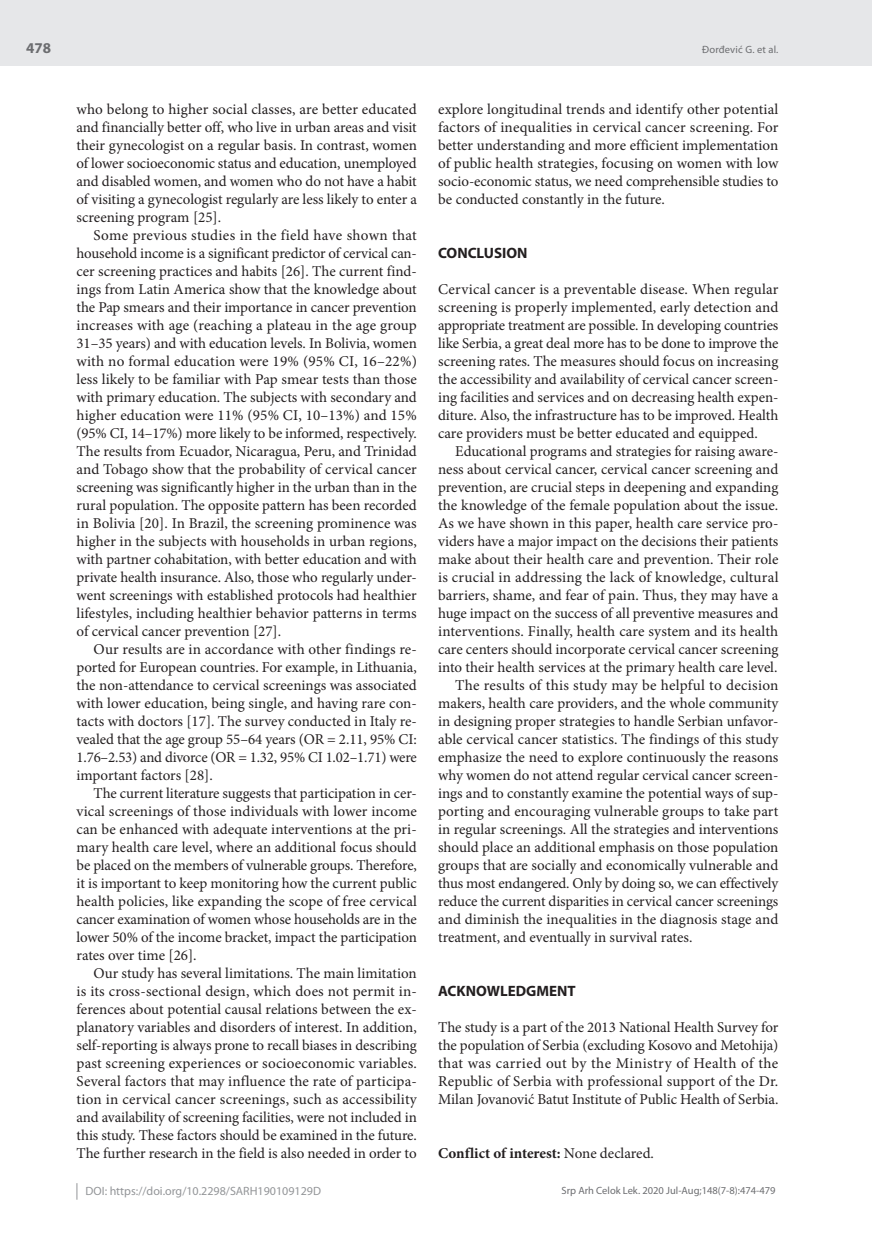
<style>
.page{position:relative;width:872px;height:1234px;background:#fff}
.page>*{position:absolute;margin:0;border:0;box-sizing:border-box;transform-origin:0 0}
.t1{font:15px/18px "Minion Pro";color:#231f20;text-align:justify}
.t2{font:700 15px "Minion Pro";color:#231f20}
.t3{font:700 15px "Myriad Pro";color:#231f20}
.t4{font:700 15px "Myriad Pro";color:#6c6d70}
.t5{font:12px "Myriad Pro";color:#939598}
.t6{font:10.5px "Myriad Pro";color:#6c6d70}
.s1{font-weight:400}
</style>
<div class="page">
<div style="left:0;top:0;width:872px;height:66px;background:#e6e7e9"></div>
<svg style="left:77px;top:1183px;width:1px;height:16px"></svg>
<p class="t4" style="left:26px;top:38px;width:26px">478</p>
<p class="t1" style="left:77px;top:100px;width:342px">who belong to higher social classes, are better educated and financially better off, who live in urban areas and visit their gynecologist on a regular basis. In contrast, women of lower socioeconomic status and education, unemployed and disabled women, and women who do not have a habit of visiting a gynecologist regularly are less likely to enter a screening program [25].</p>
<p class="t1" style="left:77px;top:226px;width:342px;text-indent:17px">Some previous studies in the field have shown that household income is a significant predictor of cervical can&shy;cer screening practices and habits [26]. The current find&shy;ings from Latin America show that the knowledge about the Pap smears and their importance in cancer prevention increases with age (reaching a plateau in the age group 31–35 years) and with education levels. In Bolivia, women with no formal education were 19% (95% CI, 16–22%) less likely to be familiar with Pap smear tests than those with primary education. The subjects with secondary and higher education were 11% (95% CI, 10–13%) and 15% (95% CI, 14–17%) more likely to be informed, respectively.<br>The results from Ecuador, Nicaragua, Peru, and Trinidad and Tobago show that the probability of cervical cancer screening was significantly higher in the urban than in the rural population. The opposite pattern has been recorded in Bolivia [20]. In Brazil, the screening prominence was higher in the subjects with households in urban regions, with partner cohabitation, with better education and with private health insurance. Also, those who regularly under&shy;went screenings with established protocols had healthier lifestyles, including healthier behavior patterns in terms of cervical cancer prevention [27].</p>
<p class="t1" style="left:77px;top:640px;width:342px;text-indent:17px">Our results are in accordance with other findings re&shy;ported for European countries. For example, in Lithuania, the non-attendance to cervical screenings was associated with lower education, being single, and having rare con&shy;tacts with doctors [17]. The survey conducted in Italy re&shy;vealed that the age group 55–64 years (OR = 2.11, 95% CI:<br>1.76–2.53) and divorce (OR = 1.32, 95% CI 1.02–1.71) were important factors [28].</p>
<p class="t1" style="left:77px;top:784px;width:342px;text-indent:17px">The current literature suggests that participation in cer&shy;vical screenings of those individuals with lower income can be enhanced with adequate interventions at the pri&shy;mary health care level, where an additional focus should be placed on the members of vulnerable groups. Therefore, it is important to keep monitoring how the current public health policies, like expanding the scope of free cervical cancer examination of women whose households are in the lower 50% of the income bracket, impact the participation rates over time [26].</p>
<p class="t1" style="left:77px;top:964px;width:342px;text-indent:17px">Our study has several limitations. The main limitation is its cross-sectional design, which does not permit in&shy;ferences about potential causal relations between the ex&shy;planatory variables and disorders of interest. In addition, self-reporting is always prone to recall biases in describing past screening experiences or socioeconomic variables.<br>Several factors that may influence the rate of participa&shy;tion in cervical cancer screenings, such as accessibility and availability of screening facilities, were not included in this study. These factors should be examined in the future.<br>The further research in the field is also needed in order to</p>
<p class="t5" style="left:86px;top:1183px;width:237px">DOI: https://doi.org/10.2298/SARH190109129D</p>
<p class="t6" style="left:702px;top:43px;width:78px">Đorđević G. et al.</p>
<p class="t1" style="left:438px;top:100px;width:342px">explore longitudinal trends and identify other potential factors of inequalities in cervical cancer screening. For better understanding and more efficient implementation of public health strategies, focusing on women with low socio-economic status, we need comprehensible studies to be conducted constantly in the future.</p>
<p class="t3" style="left:438px;top:243px;width:91px">CONCLUSION</p>
<p class="t1" style="left:438px;top:280px;width:342px">Cervical cancer is a preventable disease. When regular screening is properly implemented, early detection and appropriate treatment are possible. In developing countries like Serbia, a great deal more has to be done to improve the screening rates. The measures should focus on increasing the accessibility and availability of cervical cancer screen&shy;ing facilities and services and on decreasing health expen&shy;diture. Also, the infrastructure has to be improved. Health care providers must be better educated and equipped.</p>
<p class="t1" style="left:455px;top:442px;width:325px">Educational programs and strategies for raising aware-</p>
<p class="t1" style="left:438px;top:460px;width:342px">ness about cervical cancer, cervical cancer screening and</p>
<p class="t1" style="left:438px;top:478px;width:342px">prevention, are crucial steps in deepening and expanding</p>
<p class="t1" style="left:438px;top:496px;width:342px">the knowledge of the female population about the issue.</p>
<p class="t1" style="left:438px;top:514px;width:342px">As we have shown in this paper, health care service pro-</p>
<p class="t1" style="left:438px;top:532px;width:342px">viders have a major impact on the decisions their patients</p>
<p class="t1" style="left:438px;top:550px;width:342px">make about their health care and prevention. Their role</p>
<p class="t1" style="left:438px;top:568px;width:342px">is crucial in addressing the lack of knowledge, cultural</p>
<p class="t1" style="left:438px;top:586px;width:342px">barriers, shame, and fear of pain. Thus, they may have a</p>
<p class="t1" style="left:438px;top:604px;width:342px">huge impact on the success of all preventive measures and</p>
<p class="t1" style="left:438px;top:622px;width:342px">interventions. Finally, health care system and its health</p>
<p class="t1" style="left:438px;top:640px;width:342px">care centers should incorporate cervical cancer screening</p>
<p class="t1" style="left:438px;top:658px;width:341px">into their health services at the primary health care level.</p>
<p class="t1" style="left:455px;top:676px;width:325px">The results of this study may be helpful to decision</p>
<p class="t1" style="left:438px;top:694px;width:342px">makers, health care providers, and the whole community</p>
<p class="t1" style="left:438px;top:712px;width:342px">in designing proper strategies to handle Serbian unfavor-</p>
<p class="t1" style="left:438px;top:730px;width:342px">able cervical cancer statistics. The findings of this study</p>
<p class="t1" style="left:438px;top:748px;width:342px">emphasize the need to explore continuously the reasons</p>
<p class="t1" style="left:438px;top:766px;width:342px">why women do not attend regular cervical cancer screen-</p>
<p class="t1" style="left:438px;top:784px;width:342px">ings and to constantly examine the potential ways of sup-</p>
<p class="t1" style="left:438px;top:802px;width:342px">porting and encouraging vulnerable groups to take part</p>
<p class="t1" style="left:438px;top:820px;width:342px">in regular screenings. All the strategies and interventions</p>
<p class="t1" style="left:438px;top:838px;width:342px">should place an additional emphasis on those population</p>
<p class="t1" style="left:438px;top:856px;width:342px">groups that are socially and economically vulnerable and</p>
<p class="t1" style="left:438px;top:874px;width:342px">thus most endangered. Only by doing so, we can effectively</p>
<p class="t1" style="left:438px;top:892px;width:342px">reduce the current disparities in cervical cancer screenings</p>
<p class="t1" style="left:438px;top:910px;width:342px">and diminish the inequalities in the diagnosis stage and</p>
<p class="t1" style="left:438px;top:928px;width:256px">treatment, and eventually in survival rates.</p>
<p class="t3" style="left:438px;top:981px;width:139px">ACKNOWLEDGMENT</p>
<p class="t1" style="left:438px;top:1018px;width:342px">The study is a part of the 2013 National Health Survey for the population of Serbia (excluding Kosovo and Metohija) that was carried out by the Ministry of Health of the Republic of Serbia with professional support of the Dr.<br>Milan Jovanović Batut Institute of Public Health of Serbia.</p>
<p class="t2" style="left:438px;top:1142px;width:217px">Conflict of interest: <span class="s1">None declared.</span></p>
<p class="t6" style="left:561px;top:1184px;width:216px">Srp Arh Celok Lek. 2020 Jul-Aug;148(7-8):474-479</p>
</div>
